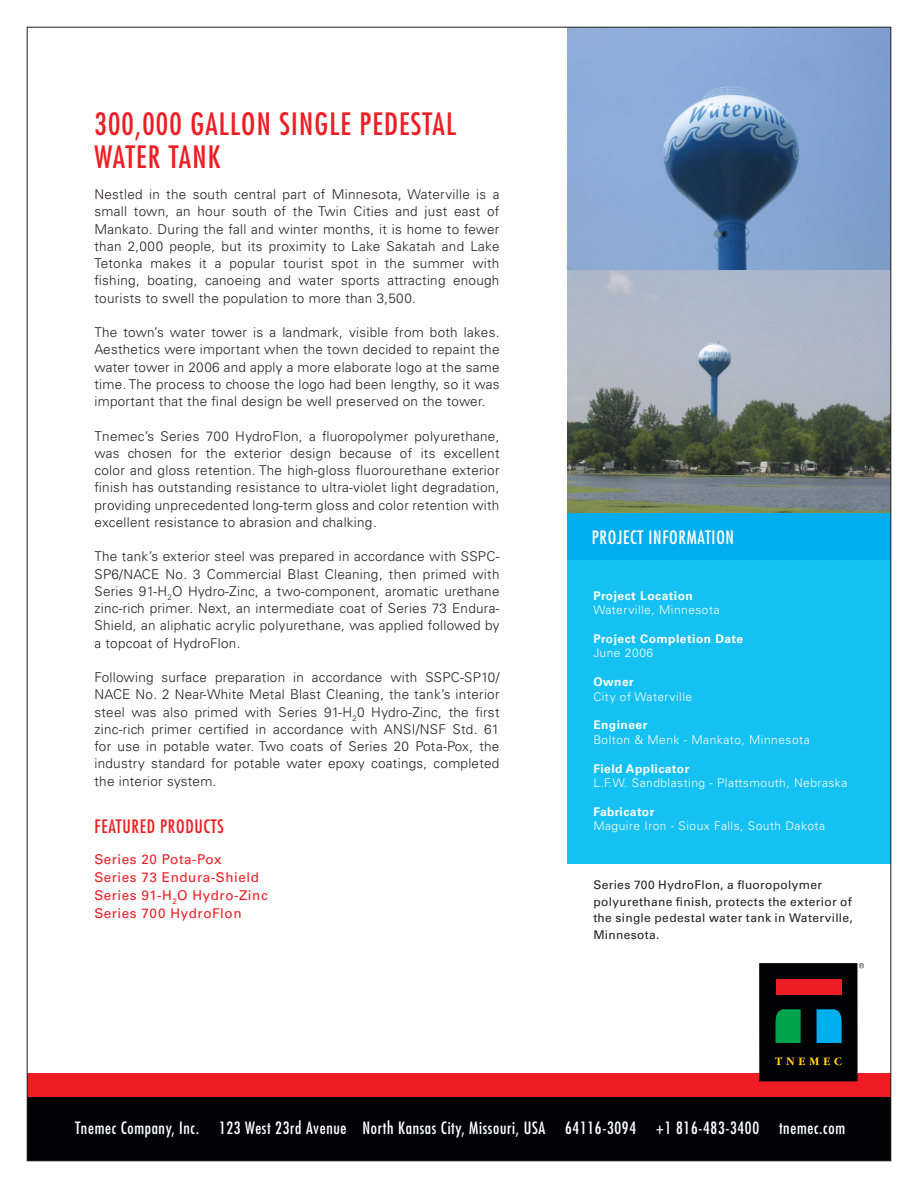
<style>
.page{position:relative;width:918px;height:1188px;background:#fff}
.page>*{position:absolute;margin:0;border:0;box-sizing:border-box;transform-origin:0 0}
.t1{font:condensed 30px/33px "Futura Std";letter-spacing:.04em;color:#ee1d23}
.t2{font:condensed 18px "Futura Std";letter-spacing:.04em;color:#fff}
.t3{font:condensed 18px "Futura Std";letter-spacing:.04em;color:#ee1d23}
.t4{font:condensed 16.5px "Futura Std";letter-spacing:.04em;color:#fff}
.t5{font:300 13.5px/17.2px "Univers LT Std";letter-spacing:.02em;color:#231f20;text-align:justify}
.t6{font:13.5px "Univers LT Std";letter-spacing:.04em;color:#ee1d23}
.t7{font:300 12px "Univers LT Std";letter-spacing:.04em;color:#fff}
.Body_on_White{font:12px/16.5px "Univers LT Std";letter-spacing:.025em;color:#231f20}
.t8{font:700 12px "Univers LT Std";letter-spacing:.04em;color:#fff}
</style>
<div class="page">
<div style="left:27px;top:1097px;width:864px;height:64px;background:#010203"></div>
<div style="left:27px;top:1074px;width:864px;height:23px;background:#ee1d23"></div>
<div style="left:567px;top:513px;width:324px;height:48px;background:#00aeef"></div>
<div style="left:567px;top:561px;width:324px;height:303px;background:#15c0f2"></div>
<img style="left:567px;top:270px;width:322px;height:243px">
<svg style="left:567px;top:29px;width:322px;height:241px;background:#7a99c4"></svg>
<div style="left:759px;top:963px;width:99px;height:118px;background:#010203"></div>
<div style="left:776px;top:979px;width:65px;height:15px;background:#ee1d23"></div>
<svg style="left:775px;top:1009px;width:26px;height:34px"></svg>
<svg style="left:817px;top:1009px;width:25px;height:34px"></svg>
<svg style="left:775px;top:1057px;width:67px;height:8px"></svg>
<svg style="left:859px;top:963px;width:5px;height:5px"></svg>
<p class="t1" style="left:94px;top:108px;width:363px">300,000 GALLON SINGLE PEDESTAL<br>WATER TANK</p>
<p class="t5" style="left:94px;top:186px;width:407px">Nestled in the south central part of Minnesota, Waterville is a small town, an hour south of the Twin Cities and just east of Mankato. During the fall and winter months, it is home to fewer than 2,000 people, but its proximity to Lake Sakatah and Lake Tetonka makes it a popular tourist spot in the summer with fishing, boating, canoeing and water sports attracting enough tourists to swell the population to more than 3,500.</p>
<p class="t5" style="left:94px;top:324px;width:407px">The town’s water tower is a landmark, visible from both lakes.<br>Aesthetics were important when the town decided to repaint the water tower in 2006 and apply a more elaborate logo at the same time. The process to choose the logo had been lengthy, so it was important that the final design be well preserved on the tower.</p>
<p class="t5" style="left:94px;top:427px;width:407px">Tnemec’s Series 700 HydroFlon, a fluoropolymer polyurethane, was chosen for the exterior design because of its excellent color and gloss retention. The high-gloss fluorourethane exterior finish has outstanding resistance to ultra-violet light degradation, providing unprecedented long-term gloss and color retention with excellent resistance to abrasion and chalking.</p>
<p class="t5" style="left:94px;top:548px;width:407px">The tank’s exterior steel was prepared in accordance with SSPC-SP6/NACE No. 3 Commercial Blast Cleaning, then primed with Series 91-H<sub>2</sub>O Hydro-Zinc, a two-component, aromatic urethane zinc-rich primer. Next, an intermediate coat of Series 73 Endura-Shield, an aliphatic acrylic polyurethane, was applied followed by a topcoat of HydroFlon.</p>
<p class="t5" style="left:94px;top:669px;width:407px">Following surface preparation in accordance with SSPC-SP10/ NACE No. 2 Near-White Metal Blast Cleaning, the tank’s interior steel was also primed with Series 91-H<sub>2</sub>0 Hydro-Zinc, the first zinc-rich primer certified in accordance with ANSI/NSF Std. 61 for use in potable water. Two coats of Series 20 Pota-Pox, the industry standard for potable water epoxy coatings, completed the interior system.</p>
<p class="t2" style="left:592px;top:526px;width:144px">PROJECT INFORMATION</p>
<p class="t8" style="left:593px;top:588px;width:101px">Project Location</p>
<p class="t7" style="left:593px;top:603px;width:128px">Waterville, Minnesota</p>
<p class="t8" style="left:593px;top:632px;width:151px">Project Completion Date</p>
<p class="t7" style="left:593px;top:646px;width:61px">June 2006</p>
<p class="t8" style="left:593px;top:675px;width:42px">Owner</p>
<p class="t7" style="left:593px;top:689px;width:100px">City of Waterville</p>
<p class="t8" style="left:593px;top:718px;width:56px">Engineer</p>
<p class="t7" style="left:593px;top:732px;width:218px">Bolton &amp; Menk - Mankato, Minnesota</p>
<p class="t8" style="left:593px;top:761px;width:98px">Field Applicator</p>
<p class="t7" style="left:593px;top:775px;width:256px">L.F.W. Sandblasting - Plattsmouth, Nebraska</p>
<p class="t8" style="left:593px;top:804px;width:63px">Fabricator</p>
<p class="t3" style="left:94px;top:816px;width:131px">FEATURED PRODUCTS</p>
<p class="t7" style="left:593px;top:819px;width:233px">Maguire Iron - Sioux Falls, South Dakota</p>
<p class="t6" style="left:94px;top:851px;width:129px">Series 20 Pota-Pox</p>
<p class="t6" style="left:94px;top:869px;width:166px">Series 73 Endura-Shield</p>
<p class="t6" style="left:94px;top:887px;width:175px">Series 91-H<sub>2</sub>O Hydro-Zinc</p>
<p class="t6" style="left:94px;top:905px;width:149px">Series 700 HydroFlon</p>
<p class="Body_on_White" style="left:593px;top:877px;width:261px">Series 700 HydroFlon, a fluoropolymer polyurethane finish, protects the exterior of the single pedestal water tank in Waterville, Minnesota.</p>
<p class="t4" style="left:75px;top:1118px;width:772px">Tnemec Company, Inc. 123 West 23rd Avenue North Kansas City, Missouri, USA 64116-3094 +1 816-483-3400 tnemec.com</p>
</div>
